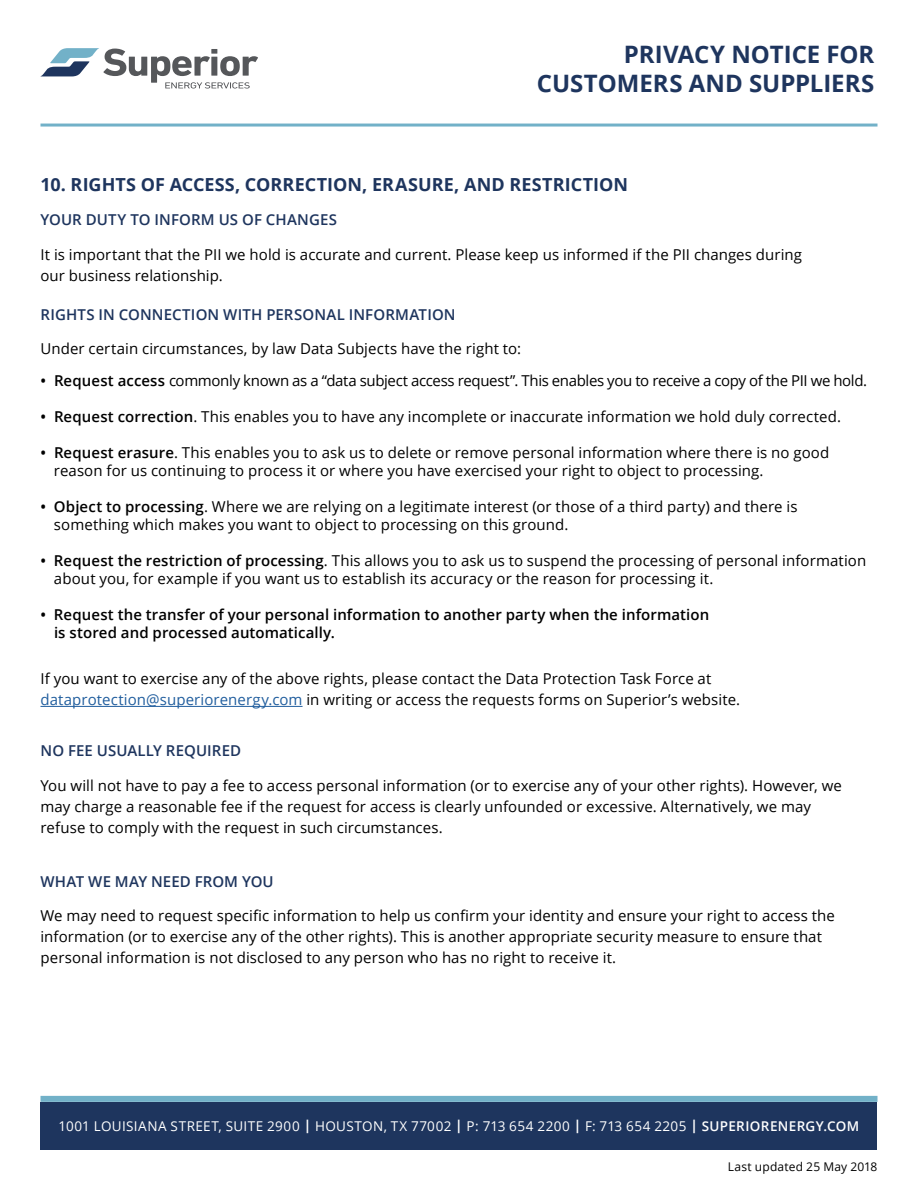
<style>
.page{position:relative;width:918px;height:1188px;background:#fff}
.page>*{position:absolute;margin:0;border:0;box-sizing:border-box;transform-origin:0 0}
.t1{font:700 24px/28.8px "Open Sans";letter-spacing:-.005em;color:#1e355e;text-align:right}
.t2{font:700 18px "Open Sans";letter-spacing:.005em;color:#1e355e}
.t3{font:15px/21px "Open Sans";letter-spacing:.005em;color:#000}
.t4{font:600 15px/18px "Open Sans";letter-spacing:.005em;color:#000}
.t5{font:600 15px "Open Sans";letter-spacing:.005em;color:#1e355e}
.t6{font:15px "Open Sans";letter-spacing:-.025em;color:#000}
.t7{font:13.5px "Open Sans";letter-spacing:.03em;color:#fff}
.t8{font:12px "Open Sans";letter-spacing:.015em;color:#000}
.s1{font-weight:600}
.s2{color:#215e9e}
.s3{font-weight:700}
</style>
<div class="page">
<div style="left:40px;top:1102px;width:838px;height:47px;background:#1e355e"></div>
<svg style="left:40px;top:48px;width:218px;height:41px"></svg>
<hr style="left:40px;top:124px;width:838px;height:3px;background:#72b1c8">
<div style="left:40px;top:1096px;width:838px;height:6px;background:#72b1c8"></div>
<hr style="left:40px;top:706px;width:263px;height:1px;background:#215e9e">
<h1 class="t1" style="left:537px;top:39px;width:339px">PRIVACY NOTICE FOR<br>CUSTOMERS AND SUPPLIERS</h1>
<p class="t2" style="left:40px;top:172px;width:589px">10. RIGHTS OF ACCESS, CORRECTION, ERASURE, AND RESTRICTION</p>
<p class="t5" style="left:40px;top:210px;width:298px">YOUR DUTY TO INFORM US OF CHANGES</p>
<p class="t3" style="left:40px;top:243px;width:763px">It is important that the PII we hold is accurate and current. Please keep us informed if the PII changes during our business relationship.</p>
<p class="t5" style="left:40px;top:304px;width:417px">RIGHTS IN CONNECTION WITH PERSONAL INFORMATION</p>
<p class="t3" style="left:40px;top:338px;width:482px">Under certain circumstances, by law Data Subjects have the right to:</p>
<p class="t6" style="left:40px;top:370px;width:828px"><span class="s1">• Request access</span> commonly known as a “data subject access request”. This enables you to receive a copy of the PII we hold.</p>
<p class="t3" style="left:40px;top:405px;width:802px"><span class="s1">• Request correction</span>. This enables you to have any incomplete or inaccurate information we hold duly corrected.</p>
<p class="t3" style="left:54px;top:443px;width:777px;line-height:18px;text-indent:-13px"><span class="s1">• Request erasure</span>. This enables you to ask us to delete or remove personal information where there is no good reason for us continuing to process it or where you have exercised your right to object to processing.</p>
<p class="t3" style="left:54px;top:497px;width:745px;line-height:18px;text-indent:-14px"><span class="s1">• Object to processing</span>. Where we are relying on a legitimate interest (or those of a third party) and there is something which makes you want to object to processing on this ground.</p>
<p class="t3" style="left:54px;top:551px;width:814px;line-height:18px;text-indent:-14px"><span class="s1">• Request the restriction of processing</span>. This allows you to ask us to suspend the processing of personal information about you, for example if you want us to establish its accuracy or the reason for processing it.</p>
<p class="t4" style="left:54px;top:605px;width:657px;text-indent:-14px">• Request the transfer of your personal information to another party when the information is stored and processed automatically.</p>
<p class="t3" style="left:41px;top:668px;width:701px">If you want to exercise any of the above rights, please contact the Data Protection Task Force at <span class="s2">dataprotection@superiorenergy.com</span> in writing or access the requests forms on Superior’s website.</p>
<p class="t5" style="left:41px;top:741px;width:202px">NO FEE USUALLY REQUIRED</p>
<p class="t3" style="left:40px;top:774px;width:803px">You will not have to pay a fee to access personal information (or to exercise any of your other rights). However, we may charge a reasonable fee if the request for access is clearly unfounded or excessive. Alternatively, we may refuse to comply with the request in such circumstances.</p>
<p class="t5" style="left:40px;top:871px;width:235px">WHAT WE MAY NEED FROM YOU</p>
<p class="t3" style="left:40px;top:905px;width:796px">We may need to request specific information to help us confirm your identity and ensure your right to access the information (or to exercise any of the other rights). This is another appropriate security measure to ensure that personal information is not disclosed to any person who has no right to receive it.</p>
<p class="t7" style="left:59px;top:1117px;width:802px">1001 LOUISIANA STREET, SUITE 2900 <span class="s3">|</span> HOUSTON, TX 77002 <span class="s3">|</span> P: 713 654 2200 <span class="s3">|</span> F: 713 654 2205 <span class="s3">|</span> <span class="s1">SUPERIORENERGY.COM</span></p>
<p class="t8" style="left:728px;top:1158px;width:151px">Last updated 25 May 2018</p>
</div>
